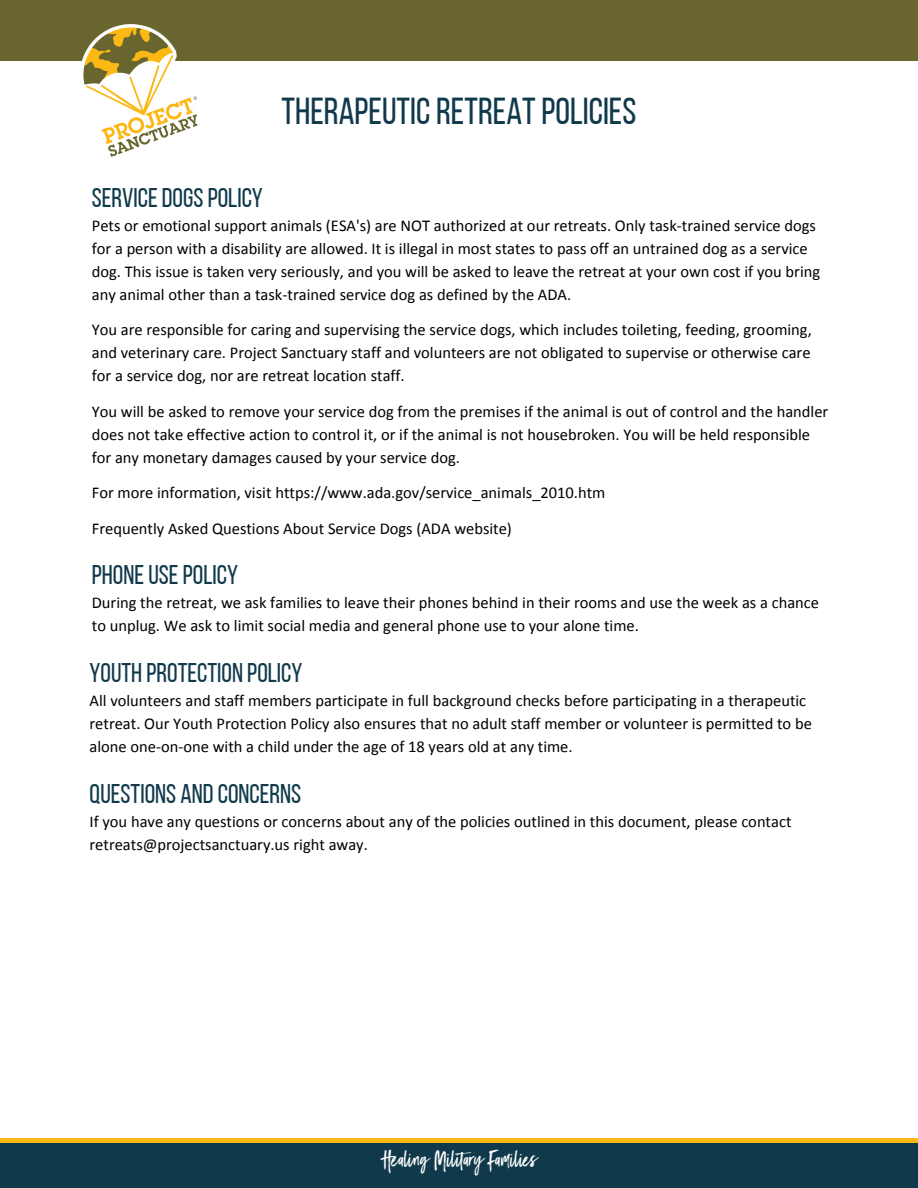
<style>
.page{position:relative;width:918px;height:1188px;background:#fff}
.page>*{position:absolute;margin:0;border:0;box-sizing:border-box;transform-origin:0 0}
.t1{font:37.5px "Bebas Neue";color:#103a4b}
.t2{font:27px "Bebas Neue";color:#103a4b}
.t3{font:20.1px "Black Diamond";color:#fff}
.t4{font:16.5px/23px "Calibri";color:#000}
</style>
<div class="page">
<div style="left:0;top:0;width:918px;height:60px;background:#68652f"></div>
<img style="left:65px;top:24px;width:151px;height:133px">
<div style="left:0;top:1142px;width:918px;height:46px;background:#103a4b"></div>
<hr style="left:0;top:1139px;width:918px;height:4px;background:#fdb813">
<h2 class="t1" style="left:282px;top:96px;width:356px">THERAPEUTICRETREATPOLICIES</h2>
<p class="t2" style="left:92px;top:187px;width:173px">SERVICEDOGSPOLICY</p>
<p class="t4" style="left:92px;top:215px;width:730px">Pets or emotional support animals (ESA's) are NOT authorized at our retreats. Only task-trained service dogs for a person with a disability are allowed. It is illegal in most states to pass off an untrained dog as a service dog. This issue is taken very seriously, and you will be asked to leave the retreat at your own cost if you bring any animal other than a task-trained service dog as defined by the ADA.</p>
<p class="t4" style="left:92px;top:320px;width:721px;text-align:justify">You are responsible for caring and supervising the service dogs, which includes toileting, feeding, grooming, and veterinary care. Project Sanctuary staff and volunteers are not obligated to supervise or otherwise care for a service dog, nor are retreat location staff.</p>
<p class="t4" style="left:92px;top:401px;width:738px">You will be asked to remove your service dog from the premises if the animal is out of control and the handler does not take effective action to control it, or if the animal is not housebroken. You will be held responsible for any monetary damages caused by your service dog.</p>
<p class="t4" style="left:92px;top:483px;width:515px">For more information, visit https://www.ada.gov/service_animals_2010.htm</p>
<h2 class="t4" style="left:92px;top:518px;width:422px">Frequently Asked Questions About Service Dogs (ADA website)</h2>
<p class="t2" style="left:92px;top:564px;width:148px">PHONEUSEPOLICY</p>
<h2 class="t4" style="left:92px;top:593px;width:729px">During the retreat, we ask families to leave their phones behind in their rooms and use the week as a chance to unplug. We ask to limit social media and general phone use to your alone time.</h2>
<p class="t2" style="left:90px;top:662px;width:214px">YOUTH PROTECTION POLICY</p>
<h2 class="t4" style="left:90px;top:690px;width:724px">All volunteers and staff members participate in full background checks before participating in a therapeutic retreat. Our Youth Protection Policy also ensures that no adult staff member or volunteer is permitted to be alone one-on-one with a child under the age of 18 years old at any time.</h2>
<p class="t2" style="left:90px;top:783px;width:213px">QUESTIONS ANDCONCERNS</p>
<h3 class="t4" style="left:90px;top:811px;width:703px">If you have any questions or concerns about any of the policies outlined in this document, please contact retreats@projectsanctuary.us right away.</h3>
<h1 class="t3" style="left:383px;top:1146px;width:157px">Healing Military Families</h1>
</div>
